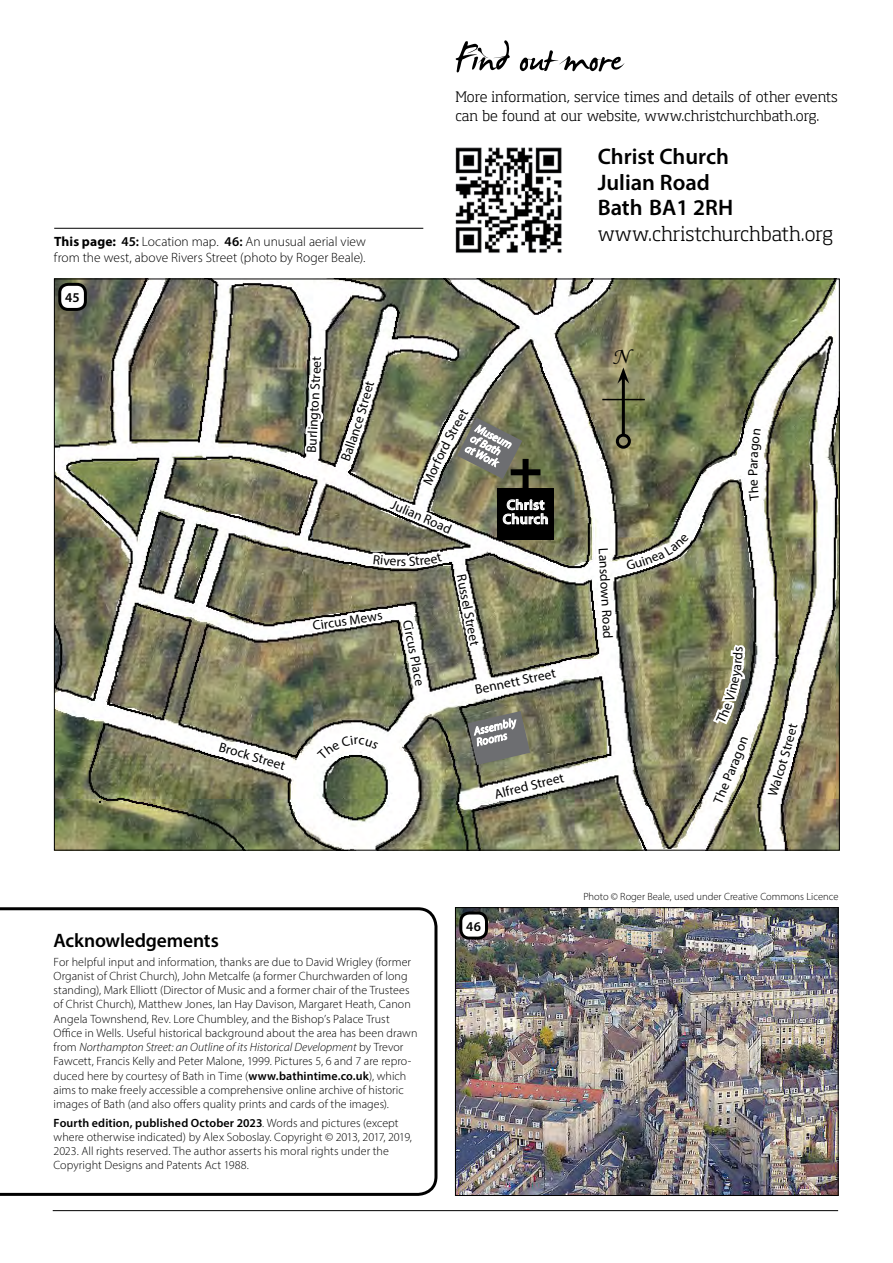
<style>
.page{position:relative;width:893px;height:1263px;background:#fff}
.page>*{position:absolute;margin:0;border:0;box-sizing:border-box;transform-origin:0 0}
.Heading_main{font:58.5px "James Fajardo";letter-spacing:-.005em;color:#000}
.t1{font:600 22.5px "Myriad Pro";color:#000}
.t2{font:22.5px "Monotype Corsiva";color:#000;scale:1.06 1}
.t3{font:300 19.5px "Soho Std";color:#000}
.Heading_sub-head{font:600 19.5px "Myriad Pro";letter-spacing:-.01em;color:#000}
.Paragraph_Style_soho{font:300 14.25px/18.8px "Soho Std";letter-spacing:-.005em;color:#000}
.t4{font:600 14.25px/14.2px "Myriad Pro";letter-spacing:.02em;color:#fff}
.t5{font:13.5px "Myriad Pro";color:#000}
.t6{font:300 13.5px/16.2px "Myriad Pro";color:#000}
.t7{font:600 13.5px "Myriad Pro";color:#000}
.Boxout_par_style{font:300 12px/14.2px "Myriad Pro";letter-spacing:.005em;color:#000}
.t8{font:300 10.5px "Myriad Pro";color:#000}
.s1{font-weight:700}
.s2{font-weight:600}
.s3{font-style:italic}
</style>
<div class="page">
<hr style="left:53px;top:1210px;width:785px;height:1px;background:#000">
<svg style="left:0;top:907px;width:437px;height:289px"></svg>
<img style="left:56px;top:281px;width:782px;height:567px">
<svg style="left:213px;top:737px;width:78px;height:60px"></svg>
<hr style="left:622px;top:378px;width:3px;height:57px;background:#000">
<svg style="left:617px;top:367px;width:12px;height:17px"></svg>
<div style="left:616px;top:434px;width:15px;height:15px;border:3px solid #000;border-radius:50%"></div>
<hr style="left:602px;top:399px;width:43px;height:1px;background:#000">
<img style="left:455px;top:147px;width:107px;height:8px">
<img style="left:457px;top:909px;width:379px;height:285px">
<div style="left:455px;top:907px;width:383px;height:289px;border:1px solid #000"></div>
<div style="left:461px;top:913px;width:25px;height:25px;background:#fff;border-radius:9px"></div>
<div style="left:459px;top:911px;width:29px;height:28px;border:3px solid #000;border-radius:9px"></div>
<hr style="left:54px;top:228px;width:369px;height:1px;background:#000">
<div style="left:60px;top:284px;width:25px;height:25px;background:#fff;border-radius:9px"></div>
<div style="left:58px;top:283px;width:29px;height:28px;border:3px solid #000;border-radius:9px"></div>
<svg style="left:594px;top:502px;width:100px;height:306px"></svg>
<svg style="left:302px;top:155px;width:268px;height:696px"></svg>
<svg style="left:707px;top:278px;width:95px;height:530px"></svg>
<p class="Heading_main" style="left:455px;top:29px;width:169px">Find out more</p>
<p class="t6" style="left:54px;top:233px;width:313px"><span class="s1">This page:</span> <span class="s2">45:</span> Location map. <span class="s2">46:</span> An unusual aerial view from the west, above Rivers Street (photo by Roger Beale).</p>
<p class="t7" style="left:65px;top:289px;width:16px">45</p>
<p class="Paragraph_Style_soho" style="left:455px;top:87px;width:384px">More information, service times and details of other events can be found at our website, www.christchurchbath.org.</p>
<p class="t1" style="left:598px;top:142px;width:133px">Christ Church</p>
<p class="t1" style="left:598px;top:168px;width:114px">Julian Road</p>
<p class="t1" style="left:598px;top:193px;width:137px">Bath BA1 2RH</p>
<p class="t3" style="left:598px;top:221px;width:237px">www.christchurchbath.org</p>
<p class="t5" style="left:304px;top:437px;width:79px;rotate:-87deg">rlington Stree</p>
<p class="t5" style="left:355px;top:405px;width:24px;rotate:-74deg">tree</p>
<p class="t5" style="left:395px;top:496px;width:66px;rotate:24deg">Julian Road</p>
<p class="t4" style="left:503px;top:497px;width:47px">Christ<br>Church</p>
<p class="t2" style="left:612px;top:342px;width:17px">N</p>
<p class="t5" style="left:745px;top:476px;width:9px;rotate:-90deg">P</p>
<p class="t5" style="left:222px;top:739px;width:70px;rotate:16deg">Brock Street</p>
<p class="t5" style="left:312px;top:618px;width:72px;rotate:-9deg">Circus Mews</p>
<p class="t5" style="left:401px;top:553px;width:7px">s</p>
<p class="t5" style="left:416px;top:618px;width:68px;rotate:79deg">Circus Place</p>
<p class="t5" style="left:469px;top:573px;width:74px;rotate:79deg">Russel Street</p>
<p class="t5" style="left:474px;top:682px;width:84px;rotate:-12deg">Bennett Street</p>
<p class="t5" style="left:493px;top:786px;width:73px;rotate:-14deg">Alfred Street</p>
<p class="t5" style="left:612px;top:548px;width:92px;rotate:87deg">Lansdown Road</p>
<p class="t5" style="left:764px;top:794px;width:36px;rotate:-73deg">Walco</p>
<p class="Heading_sub-head" style="left:54px;top:928px;width:167px">Acknowledgements</p>
<p class="Boxout_par_style" style="left:54px;top:954px;width:365px">For helpful input and information, thanks are due to David Wrigley (former Organist of Christ Church), John Metcalfe (a former Churchwarden of long standing), Mark Elliott (Director of Music and a former chair of the Trustees of Christ Church), Matthew Jones, Ian Hay Davison, Margaret Heath, Canon Angela Townshend, Rev. Lore Chumbley, and the Bishop’s Palace Trust Office in Wells. Useful historical background about the area has been drawn from <span class="s3">Northampton Street: an Outline of its Historical Development</span> by Trevor Fawcett, Francis Kelly and Peter Malone, 1999. Pictures 5, 6 and 7 are repro&shy;duced here by courtesy of Bath in Time (<span class="s2">www.bathintime.co.uk</span>), which aims to make freely accessible a comprehensive online archive of historic images of Bath (and also offers quality prints and cards of the images).</p>
<p class="Boxout_par_style" style="left:54px;top:1115px;width:360px"><span class="s2">Fourth edition, published October 2023</span>. Words and pictures (except where otherwise indicated) by Alex Soboslay. Copyright © 2013, 2017, 2019, 2023. All rights reserved. The author asserts his moral rights under the Copyright Designs and Patents Act 1988.</p>
<p class="t7" style="left:466px;top:917px;width:16px">46</p>
<p class="t8" style="left:583px;top:890px;width:257px">Photo © Roger Beale, used under Creative Commons Licence</p>
</div>
